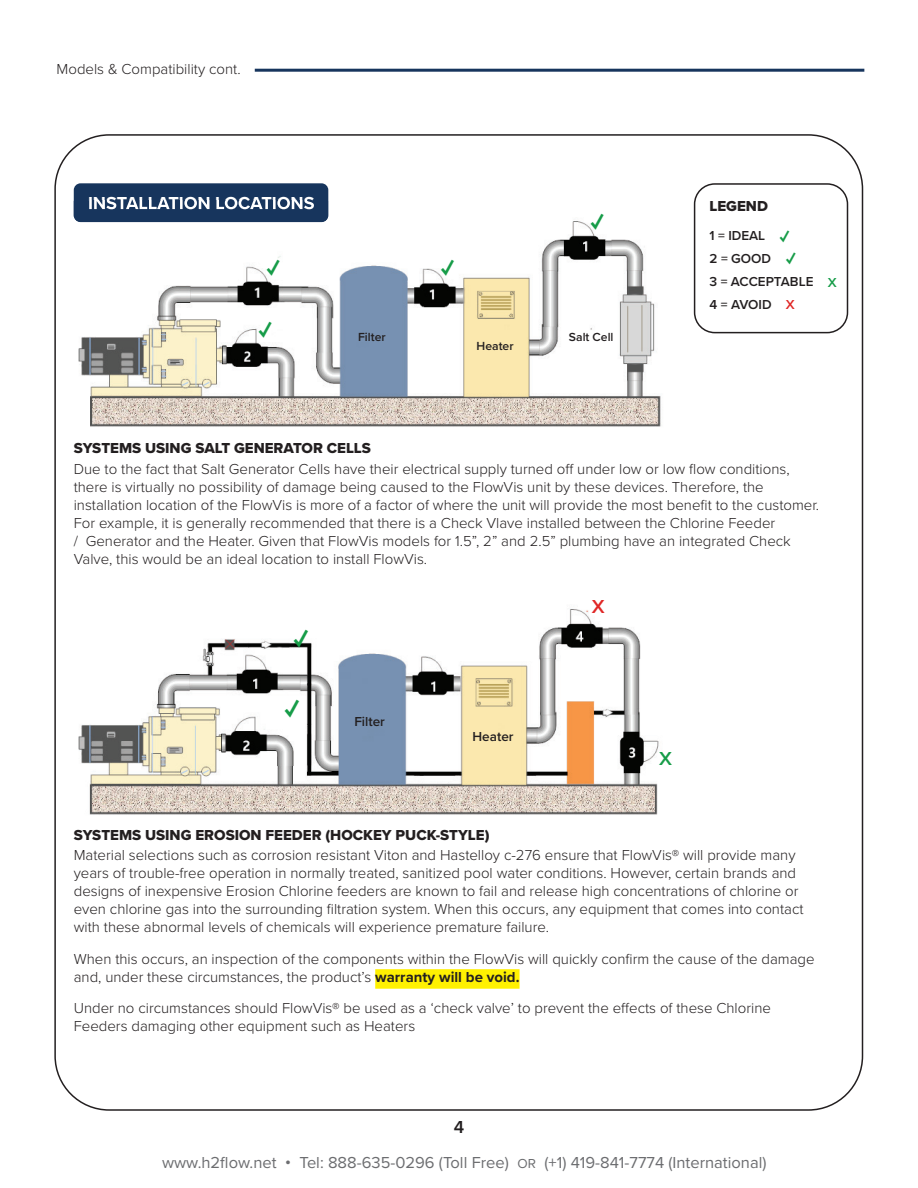
<style>
.page{position:relative;width:918px;height:1188px;background:#fff}
.page>*{position:absolute;margin:0;border:0;box-sizing:border-box;transform-origin:0 0}
.t1{font:900 27px "Proxima Nova";color:#169c48}
.t2{font:900 24.3px "Proxima Nova";color:#169c48}
.t3{font:600 19.5px "Proxima Nova";color:#169c48}
.t4{font:600 19.5px "Proxima Nova";color:#e02726}
.t5{font:700 18px "Proxima Nova";color:#fff}
.t6{font:900 18px/22.5px "Proxima Nova";color:#169c48;text-align:center}
.t7{font:600 18px "Proxima Nova";color:#231f20}
.t8{font:16.5px "Proxima Nova";color:#6c6d70}
.t9{font:300 15px/18px "Proxima Nova";color:#231f20}
.t10{font:15px "Proxima Nova Extrabld";color:#231f20}
.t11{font:600 13.5px/23px "Proxima Nova";color:#231f20}
.t12{font:600 13.5px "Proxima Nova";color:#169c48}
.t13{font:600 13.5px "Proxima Nova";color:#e02726}
.t14{font:600 12.15px "Proxima Nova";color:#231f20}
.s1{font-weight:700}
.s2{font-weight:600}
.s3{font-size:13.5px}
</style>
<div class="page">
<hr style="left:255px;top:69px;width:609px;height:3px;background:#17355d">
<div style="left:74px;top:183px;width:254px;height:39px;background:#17355d;border-radius:7px"></div>
<div style="left:375px;top:969px;width:145px;height:20px;background:#fff101"></div>
<img style="left:78px;top:201px;width:583px;height:226px">
<img style="left:74px;top:201px;width:254px;height:21px">
<img style="left:89px;top:201px;width:225px;height:8px">
<img style="left:78px;top:609px;width:581px;height:206px">
<div style="left:694px;top:183px;width:154px;height:150px;border:2px solid #231f20;border-radius:20px"></div>
<p class="t9" style="left:57px;top:60px;width:186px">Models &amp; Compatibility cont.</p>
<p class="t5" style="left:88px;top:190px;width:228px">INSTALLATION LOCATIONS</p>
<h2 class="t2" style="left:267px;top:252px;width:14px">✓</h2>
<h2 class="t2" style="left:259px;top:314px;width:14px">✓</h2>
<p class="t14" style="left:358px;top:328px;width:29px">Filter</p>
<h2 class="t2" style="left:441px;top:252px;width:14px">✓</h2>
<p class="t14" style="left:477px;top:337px;width:38px">Heater</p>
<h2 class="t2" style="left:591px;top:206px;width:14px">✓</h2>
<p class="t14" style="left:569px;top:328px;width:46px">Salt Cell</p>
<p class="t10" style="left:710px;top:195px;width:60px">LEGEND</p>
<p class="t11" style="left:710px;top:224px;width:106px">1 = IDEAL<br>2 = GOOD<br>3 = ACCEPTABLE<br>4 = AVOID</p>
<p class="t6" style="left:780px;top:226px;width:17px">✓ ✓</p>
<p class="t13" style="left:786px;top:295px;width:10px">X</p>
<p class="t12" style="left:828px;top:272px;width:10px">X</p>
<p class="t10" style="left:74px;top:437px;width:299px">SYSTEMS USING SALT GENERATOR CELLS</p>
<p class="t9" style="left:74px;top:459px;width:747px">Due to the fact that Salt Generator Cells have their electrical supply turned off under low or low flow conditions, there is virtually no possibility of damage being caused to the FlowVis unit by these devices. Therefore, the installation location of the FlowVis is more of a factor of where the unit will provide the most benefit to the customer.<br>For example, it is generally recommended that there is a Check Vlave installed between the Chlorine Feeder<br>/ Generator and the Heater. Given that FlowVis models for 1.5”, 2” and 2.5” plumbing have an integrated Check Valve, this would be an ideal location to install FlowVis.</p>
<h1 class="t1" style="left:294px;top:621px;width:16px">✓</h1>
<h1 class="t1" style="left:285px;top:691px;width:16px">✓</h1>
<p class="t11" style="left:354px;top:709px;width:32px">Filter</p>
<p class="t11" style="left:473px;top:725px;width:43px">Heater</p>
<p class="t10" style="left:74px;top:824px;width:417px">SYSTEMS USING EROSION FEEDER (HOCKEY PUCK-STYLE)</p>
<h3 class="t4" style="left:592px;top:592px;width:14px">X</h3>
<h3 class="t3" style="left:659px;top:744px;width:14px">X</h3>
<p class="t9" style="left:74px;top:846px;width:731px">Material selections such as corrosion resistant Viton and Hastelloy c-276 ensure that FlowVis® will provide many years of trouble-free operation in normally treated, sanitized pool water conditions. However, certain brands and designs of inexpensive Erosion Chlorine feeders are known to fail and release high concentrations of chlorine or even chlorine gas into the surrounding filtration system. When this occurs, any equipment that comes into contact with these abnormal levels of chemicals will experience premature failure.</p>
<p class="t9" style="left:74px;top:949px;width:742px">When this occurs, an inspection of the components within the FlowVis will quickly confirm the cause of the damage and, under these circumstances, the product’s <span class="s1">warranty will be void.</span></p>
<p class="t9" style="left:74px;top:999px;width:699px">Under no circumstances should FlowVis® be used as a ‘check valve’ to prevent the effects of these Chlorine<br>Feeders damaging other equipment such as Heaters</p>
<p class="t7" style="left:454px;top:1114px;width:12px">4</p>
<p class="t8" style="left:162px;top:1151px;width:606px">www.h2flow.net <span class="s2">•</span> Tel: 888-635-0296 (Toll Free) <span class="s3">OR</span> (+1) 419-841-7774 (International)</p>
</div>
